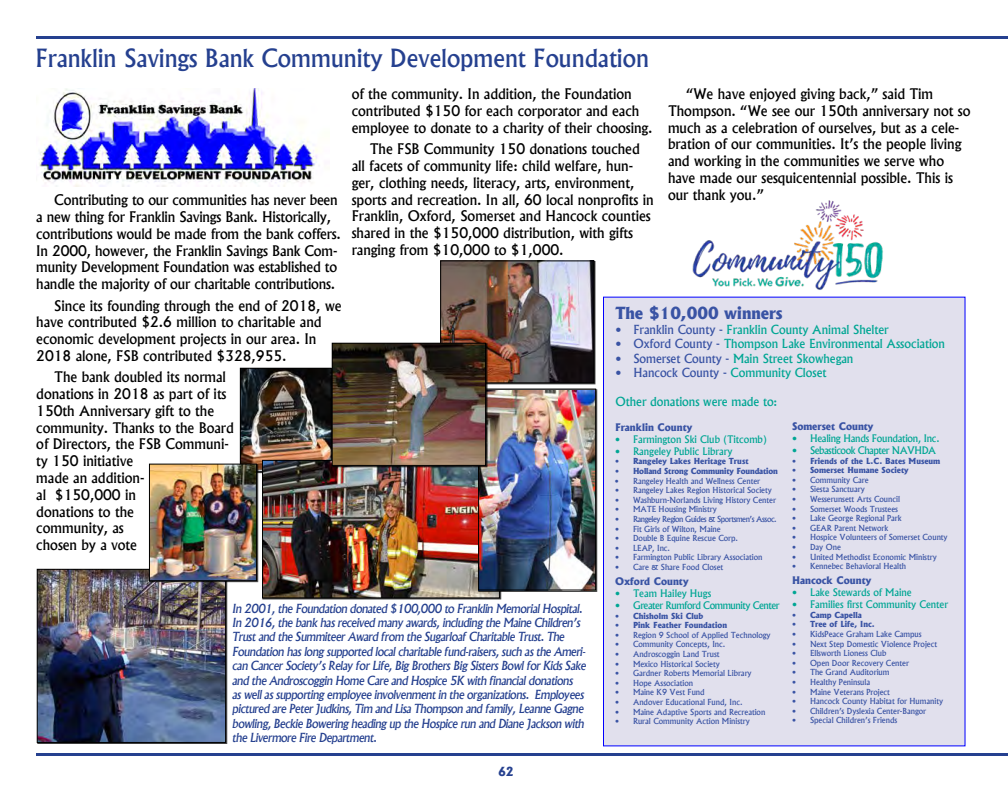
<style>
.page{position:relative;width:1008px;height:792px;background:#fff}
.page>*{position:absolute;margin:0;border:0;box-sizing:border-box;transform-origin:0 0}
.t1{font:500 24px "Albertus";color:#25408f}
.t2{font:800 16px "Albertus";color:#3953a4}
.t3{font:500 14px/16.8px "Albertus";color:#000}
.t4{font:italic 500 12px/14.4px "Albertus";letter-spacing:-.03em;color:#25408f}
.t5{font:500 12px "Albertus";color:#00a694}
.t6{font:500 12px "Albertus";color:#3953a4}
.t7{font:800 12px "Albertus";color:#25408f}
.t8{font:500 10px "Albertus";color:#00a694}
.t9{font:500 10px "Albertus";letter-spacing:-.04em;color:#00a694}
.t10{font:800 10px "Albertus";color:#3953a4}
.t11{font:500 10px "Albertus";letter-spacing:-.02em;color:#00a694}
.t12{font:500 8px "Albertus";color:#3953a4}
.t13{font:800 8px "Albertus";color:#3953a4}
.t14{font:500 8px "Albertus";letter-spacing:-.05em;color:#3953a4}
.t15{font:800 8px "Albertus";letter-spacing:-.02em;color:#3953a4}
.s1{color:#3953a4}
.s2{color:#00a694}
</style>
<div class="page">
<div style="left:603px;top:297px;width:363px;height:449px;background:#e1e0ed"></div>
<hr style="left:36px;top:753px;width:972px;height:3px;background:#25408f">
<hr style="left:36px;top:36px;width:972px;height:3px;background:#25408f">
<img style="left:242px;top:370px;width:88px;height:100px">
<div style="left:240px;top:368px;width:92px;height:104px;border:1px solid #000"></div>
<img style="left:264px;top:462px;width:234px;height:134px">
<div style="left:262px;top:460px;width:238px;height:138px;border:1px solid #000"></div>
<img style="left:39px;top:89px;width:279px;height:98px">
<img style="left:39px;top:571px;width:185px;height:170px">
<div style="left:37px;top:569px;width:189px;height:174px;border:1px solid #000"></div>
<img style="left:636px;top:200px;width:304px;height:97px">
<img style="left:151px;top:466px;width:104px;height:113px">
<div style="left:149px;top:464px;width:108px;height:117px;border:1px solid #000"></div>
<img style="left:442px;top:262px;width:150px;height:119px">
<div style="left:440px;top:260px;width:154px;height:123px;border:1px solid #000"></div>
<img style="left:480px;top:391px;width:114px;height:198px">
<div style="left:478px;top:389px;width:118px;height:202px;border:1px solid #000"></div>
<img style="left:334px;top:345px;width:150px;height:119px">
<div style="left:332px;top:343px;width:154px;height:123px;border:1px solid #000"></div>
<h1 class="t1" style="left:36px;top:44px;width:615px">Franklin Savings Bank Community Development Foundation</h1>
<p class="t3" style="left:668px;top:85px;width:304px;text-indent:18px">“We have enjoyed giving back,” said Tim Thompson. “We see our 150th anniversary not so much as a celebration of ourselves, but as a cele&shy;bration of our communities. It’s the people living and working in the communities we serve who have made our sesquicentennial possible. This is our thank you.”</p>
<p class="t3" style="left:352px;top:86px;width:302px">of the community. In addition, the Foundation contributed $150 for each corporator and each employee to donate to a charity of their choosing.</p>
<p class="t3" style="left:352px;top:141px;width:304px;text-indent:18px">The FSB Community 150 donations touched all facets of community life: child welfare, hun&shy;ger, clothing needs, literacy, arts, environment, sports and recreation. In all, 60 local nonprofits in Franklin, Oxford, Somerset and Hancock counties shared in the $150,000 distribution, with gifts ranging from $10,000 to $1,000.</p>
<p class="t3" style="left:36px;top:192px;width:306px;text-indent:18px">Contributing to our communities has never been a new thing for Franklin Savings Bank. Historically, contributions would be made from the bank coffers.<br>In 2000, however, the Franklin Savings Bank Com&shy;munity Development Foundation was established to handle the majority of our charitable contributions.</p>
<p class="t3" style="left:36px;top:297px;width:307px;text-indent:18px">Since its founding through the end of 2018, we have contributed $2.6 million to charitable and economic development projects in our area. In 2018 alone, FSB contributed $328,955.</p>
<p class="t3" style="left:36px;top:369px;width:199px;text-indent:18px">The bank doubled its normal donations in 2018 as part of its<br>150th Anniversary gift to the community. Thanks to the Board of Directors, the FSB Communi&shy;ty 150 initiative<br>made an addition-<br>al $150,000 in<br>donations to the<br>community, as<br>chosen by a vote</p>
<p class="t2" style="left:615px;top:303px;width:169px">The $10,000 winners</p>
<p class="t5" style="left:615px;top:322px;width:275px"><span class="s1">• Franklin County -</span> Franklin County Animal Shelter</p>
<p class="t5" style="left:615px;top:336px;width:331px"><span class="s1">• Oxford County -</span> Thompson Lake Environmental Association</p>
<p class="t5" style="left:615px;top:351px;width:239px"><span class="s1">• Somerset County -</span> Main Street Skowhegan</p>
<p class="t6" style="left:615px;top:365px;width:212px">• Hancock County - <span class="s2">Community Closet</span></p>
<p class="t5" style="left:615px;top:394px;width:163px">Other donations were made to:</p>
<p class="t10" style="left:792px;top:420px;width:83px">Somerset County</p>
<p class="t11" style="left:792px;top:432px;width:149px">• Healing Hands Foundation, Inc.</p>
<p class="t9" style="left:792px;top:444px;width:146px">• Sebasticook Chapter NAVHDA</p>
<p class="t13" style="left:792px;top:456px;width:150px">• Friends of the L.C. Bates Museum</p>
<p class="t13" style="left:792px;top:465px;width:118px">• Somerset Humane Society</p>
<p class="t12" style="left:792px;top:475px;width:78px">• Community Care</p>
<p class="t12" style="left:792px;top:484px;width:74px">• Siesta Sanctuary</p>
<p class="t12" style="left:792px;top:494px;width:109px">• Wesserunsett Arts Council</p>
<p class="t12" style="left:792px;top:504px;width:108px">• Somerset Woods Trustees</p>
<p class="t12" style="left:792px;top:513px;width:111px">• Lake George Regional Park</p>
<p class="t12" style="left:792px;top:523px;width:98px">• GEAR Parent Network</p>
<p class="t12" style="left:792px;top:532px;width:157px">• Hospice Volunteers of Somerset County</p>
<p class="t12" style="left:792px;top:542px;width:50px">• Day One</p>
<p class="t12" style="left:792px;top:552px;width:146px">• United Methodist Economic Ministry</p>
<p class="t12" style="left:792px;top:561px;width:116px">• Kennebec Behavioral Health</p>
<p class="t10" style="left:792px;top:574px;width:81px">Hancock County</p>
<p class="t8" style="left:792px;top:586px;width:121px">• Lake Stewards of Maine</p>
<p class="t8" style="left:792px;top:598px;width:158px">• Families first Community Center</p>
<p class="t13" style="left:792px;top:610px;width:71px">• Camp Capella</p>
<p class="t13" style="left:792px;top:619px;width:84px">• Tree of Life, Inc.</p>
<p class="t12" style="left:792px;top:629px;width:131px">• KidsPeace Graham Lake Campus</p>
<p class="t12" style="left:792px;top:639px;width:147px">• Next Step Domestic Violence Project</p>
<p class="t12" style="left:792px;top:648px;width:96px">• Ellsworth Lioness Club</p>
<p class="t12" style="left:792px;top:658px;width:118px">• Open Door Recovery Center</p>
<p class="t12" style="left:792px;top:667px;width:99px">• The Grand Auditorium</p>
<p class="t12" style="left:792px;top:677px;width:80px">• Healthy Peninsula</p>
<p class="t12" style="left:792px;top:687px;width:99px">• Maine Veterans Project</p>
<p class="t12" style="left:792px;top:696px;width:153px">• Hancock County Habitat for Humanity</p>
<p class="t12" style="left:792px;top:706px;width:136px">• Children’s Dyslexia Center-Bangor</p>
<p class="t12" style="left:792px;top:715px;width:107px">• Special Children’s Friends</p>
<p class="t10" style="left:615px;top:421px;width:79px">Franklin County</p>
<p class="t8" style="left:615px;top:433px;width:154px">• Farmington Ski Club (Titcomb)</p>
<p class="t8" style="left:615px;top:445px;width:119px">• Rangeley Public Library</p>
<p class="t13" style="left:615px;top:456px;width:135px">• Rangeley Lakes Heritage Trust</p>
<p class="t15" style="left:615px;top:466px;width:164px">• Holland Strong Community Foundation</p>
<p class="t12" style="left:615px;top:476px;width:147px">• Rangeley Health and Wellness Center</p>
<p class="t12" style="left:615px;top:485px;width:158px">• Rangeley Lakes Region Historical Society</p>
<p class="t12" style="left:615px;top:495px;width:162px">• Washburn-Norlands Living History Center</p>
<p class="t12" style="left:615px;top:504px;width:103px">• MATE Housing Ministry</p>
<p class="t14" style="left:615px;top:514px;width:163px">• Rangeley Region Guides &amp; Sportsmen’s Assoc.</p>
<p class="t12" style="left:615px;top:524px;width:107px">• Fit Girls of Wilton, Maine</p>
<p class="t12" style="left:615px;top:533px;width:125px">• Double B Equine Rescue Corp.</p>
<p class="t12" style="left:615px;top:543px;width:57px">• LEAP, Inc.</p>
<p class="t12" style="left:615px;top:552px;width:149px">• Farmington Public Library Association</p>
<p class="t12" style="left:615px;top:562px;width:110px">• Care &amp; Share Food Closet</p>
<p class="t10" style="left:615px;top:575px;width:75px">Oxford County</p>
<p class="t8" style="left:615px;top:587px;width:98px">• Team Hailey Hugs</p>
<p class="t9" style="left:615px;top:599px;width:166px">• Greater Rumford Community Center</p>
<p class="t13" style="left:615px;top:611px;width:90px">• Chisholm Ski Club</p>
<p class="t13" style="left:615px;top:620px;width:114px">• Pink Feather Foundation</p>
<p class="t12" style="left:615px;top:630px;width:157px">• Region 9 School of Applied Technology</p>
<p class="t12" style="left:615px;top:639px;width:112px">• Community Concepts, Inc.</p>
<p class="t12" style="left:615px;top:649px;width:106px">• Androscoggin Land Trust</p>
<p class="t12" style="left:615px;top:659px;width:106px">• Mexico Historical Society</p>
<p class="t12" style="left:615px;top:668px;width:138px">• Gardner Roberts Memorial Library</p>
<p class="t12" style="left:615px;top:678px;width:80px">• Hope Association</p>
<p class="t12" style="left:615px;top:687px;width:91px">• Maine K9 Vest Fund</p>
<p class="t12" style="left:615px;top:697px;width:129px">• Andover Educational Fund, Inc.</p>
<p class="t12" style="left:615px;top:707px;width:152px">• Maine Adaptive Sports and Recreation</p>
<p class="t12" style="left:615px;top:716px;width:136px">• Rural Community Action Ministry</p>
<p class="t4" style="left:233px;top:601px;width:355px">In 2001, the Foundation donated $100,000 to Franklin Memorial Hospital.<br>In 2016, the bank has received many awards, including the Maine Children’s Trust and the Summiteer Award from the Sugarloaf Charitable Trust. The Foundation has long supported local charitable fund-raisers, such as the Ameri&shy;can Cancer Society’s Relay for Life, Big Brothers Big Sisters Bowl for Kids Sake and the Androscoggin Home Care and Hospice 5K with financial donations<br>as well as supporting employee involvenment in the organizations. Employees pictured are Peter Judkins, Tim and Lisa Thompson and family, Leanne Gagne bowling, Beckie Bowering heading up the Hospice run and Diane Jackson with the Livermore Fire Department.</p>
<p class="t7" style="left:498px;top:764px;width:17px">62</p>
</div>
